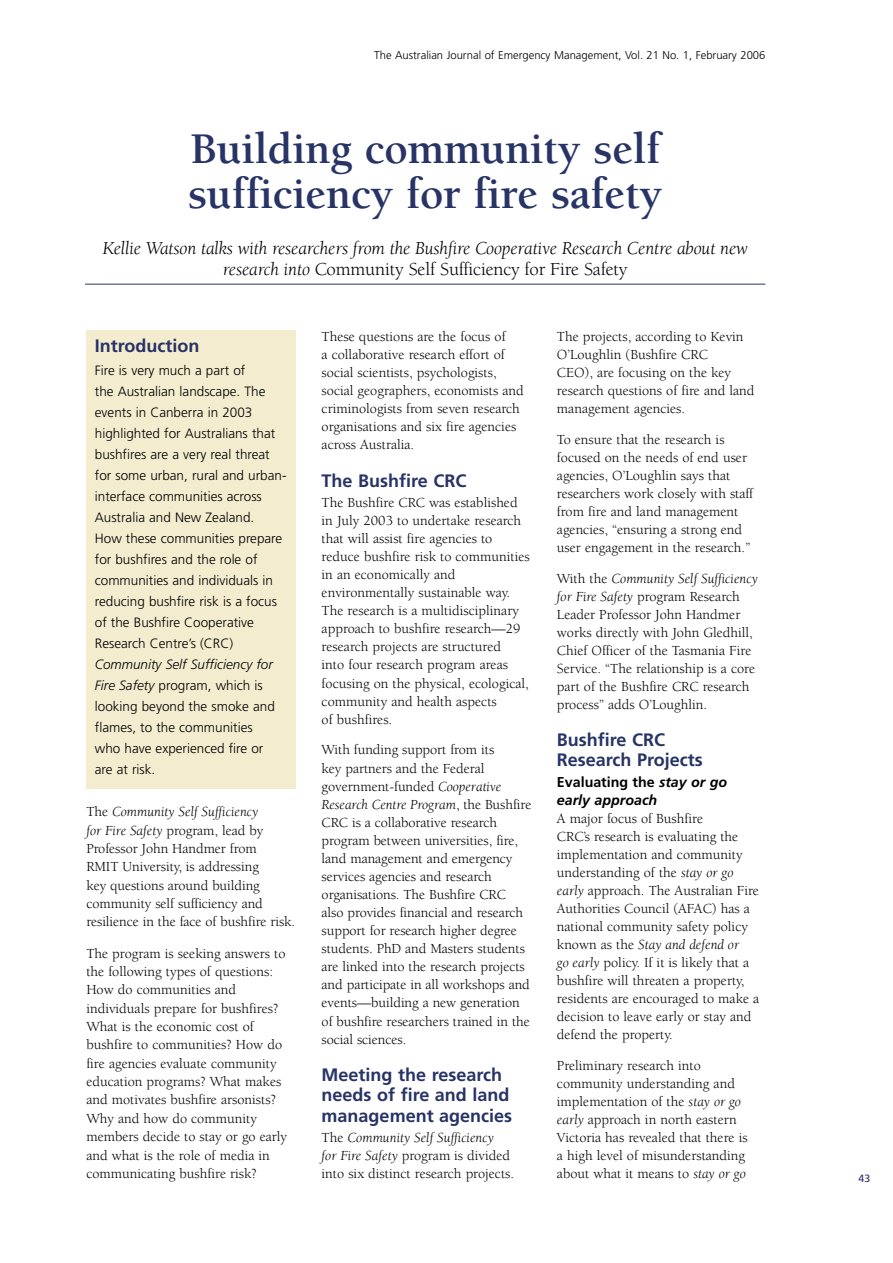
<style>
.page{position:relative;width:893px;height:1263px;background:#fff}
.page>*{position:absolute;margin:0;border:0;box-sizing:border-box;transform-origin:0 0}
.heading_1__general{font:700 45px/45px "Berkeley";letter-spacing:-.005em;color:#283366}
.heading_1_sub_line{font:italic 18.75px/21px "Berkeley";letter-spacing:-.01em;color:#000;text-align:center}
.t1{font:700 18px/20.2px "Frutiger";color:#283366}
.body{font:14.25px/18px "Berkeley";color:#000}
.Body_no{font:14.25px/18px "Berkeley";color:#000}
.t2{font:italic 700 14.25px/18px "Frutiger";color:#000}
.intro_text{font:300 13.5px/21px "Frutiger";color:#000}
.t3{font:300 11.25px "Frutiger";color:#000}
.t4{font:10.5px "Frutiger";color:#283366}
.s1{font-style:normal}
.s2{font-style:italic}
</style>
<div class="page">
<div style="left:86px;top:330px;width:209px;height:459px;background:#f4eccf"></div>
<hr style="left:85px;top:284px;width:680px;height:1px;background:#283366">
<p class="t3" style="left:374px;top:49px;width:393px">The Australian Journal of Emergency Management, Vol. 21 No. 1, February 2006</p>
<p class="heading_1__general" style="left:188px;top:127px;width:476px">Building community self sufficiency for fire safety</p>
<p class="heading_1_sub_line" style="left:102px;top:238px;width:647px">Kellie Watson talks with researchers from the Bushfire Cooperative Research Centre about new research into <span class="s1">Community Self Sufficiency for Fire Safety</span></p>
<p class="t1" style="left:95px;top:336px;width:106px">Introduction</p>
<p class="intro_text" style="left:95px;top:360px;width:193px">Fire is very much a part of<br>the Australian landscape. The events in Canberra in 2003 highlighted for Australians that bushfires are a very real threat for some urban, rural and urban&shy;interface communities across<br>Australia and New Zealand.<br>How these communities prepare for bushfires and the role of communities and individuals in reducing bushfire risk is a focus of the Bushfire Cooperative<br>Research Centre’s (CRC)<br><span class="s2">Community Self Sufficiency for<br>Fire Safety</span> program, which is looking beyond the smoke and flames, to the communities<br>who have experienced fire or<br>are at risk.</p>
<p class="body" style="left:86px;top:803px;width:210px">The <span class="s2">Community Self Sufficiency<br>for Fire Safety</span> program, lead by<br>Professor John Handmer from<br>RMIT University, is addressing<br>key questions around building community self sufficiency and resilience in the face of bushfire risk.</p>
<p class="body" style="left:86px;top:944px;width:202px">The program is seeking answers to the following types of questions:<br>How do communities and individuals prepare for bushfires?<br>What is the economic cost of bushfire to communities? How do fire agencies evaluate community education programs? What makes and motivates bushfire arsonists?<br>Why and how do community members decide to stay or go early and what is the role of media in communicating bushfire risk?</p>
<p class="body" style="left:322px;top:328px;width:204px">These questions are the focus of<br>a collaborative research effort of social scientists, psychologists, social geographers, economists and criminologists from seven research organisations and six fire agencies across Australia.</p>
<p class="t1" style="left:322px;top:470px;width:146px">The Bushfire CRC</p>
<p class="Body_no" style="left:322px;top:494px;width:210px">The Bushfire CRC was established in July 2003 to undertake research that will assist fire agencies to reduce bushfire risk to communities in an economically and environmentally sustainable way.<br>The research is a multidisciplinary approach to bushfire research—29 research projects are structured<br>into four research program areas focusing on the physical, ecological, community and health aspects<br>of bushfires.</p>
<p class="body" style="left:322px;top:741px;width:211px">With funding support from its<br>key partners and the Federal government-funded <span class="s2">Cooperative Research Centre Program</span>, the Bushfire CRC is a collaborative research program between universities, fire, land management and emergency services agencies and research organisations. The Bushfire CRC also provides financial and research support for research higher degree students. PhD and Masters students are linked into the research projects and participate in all workshops and events—building a new generation of bushfire researchers trained in the social sciences.</p>
<p class="t1" style="left:322px;top:1064px;width:192px">Meeting the research needs of fire and land management agencies</p>
<p class="Body_no" style="left:322px;top:1128px;width:194px">The <span class="s2">Community Self Sufficiency<br>for Fire Safety</span> program is divided into six distinct research projects.</p>
<p class="Body_no" style="left:557px;top:328px;width:199px">The projects, according to Kevin<br>O’Loughlin (Bushfire CRC<br>CEO), are focusing on the key research questions of fire and land management agencies.</p>
<p class="body" style="left:557px;top:431px;width:198px">To ensure that the research is focused on the needs of end user agencies, O’Loughlin says that researchers work closely with staff from fire and land management agencies, “ensuring a strong end user engagement in the research.”</p>
<p class="body" style="left:557px;top:569px;width:203px">With the <span class="s2">Community Self Sufficiency for Fire Safety</span> program Research Leader Professor John Handmer works directly with John Gledhill, Chief Officer of the Tasmania Fire Service. “The relationship is a core part of the Bushfire CRC research process” adds O’Loughlin.</p>
<p class="t1" style="left:557px;top:730px;width:147px">Bushfire CRC<br>Research Projects</p>
<p class="t2" style="left:557px;top:773px;width:172px"><span class="s1">Evaluating the</span> stay or go early approach</p>
<p class="Body_no" style="left:557px;top:809px;width:204px">A major focus of Bushfire<br>CRC’s research is evaluating the implementation and community understanding of the <span class="s2">stay or go early</span> approach. The Australian Fire<br>Authorities Council (AFAC) has a national community safety policy known as the <span class="s2">Stay and defend or<br>go early</span> policy. If it is likely that a bushfire will threaten a property, residents are encouraged to make a decision to leave early or stay and defend the property.</p>
<p class="body" style="left:557px;top:1056px;width:192px">Preliminary research into community understanding and implementation of the <span class="s2">stay or go early</span> approach in north eastern<br>Victoria has revealed that there is a high level of misunderstanding about what it means to <span class="s2">stay or go</span></p>
<p class="t4" style="left:858px;top:1172px;width:13px">43</p>
</div>
